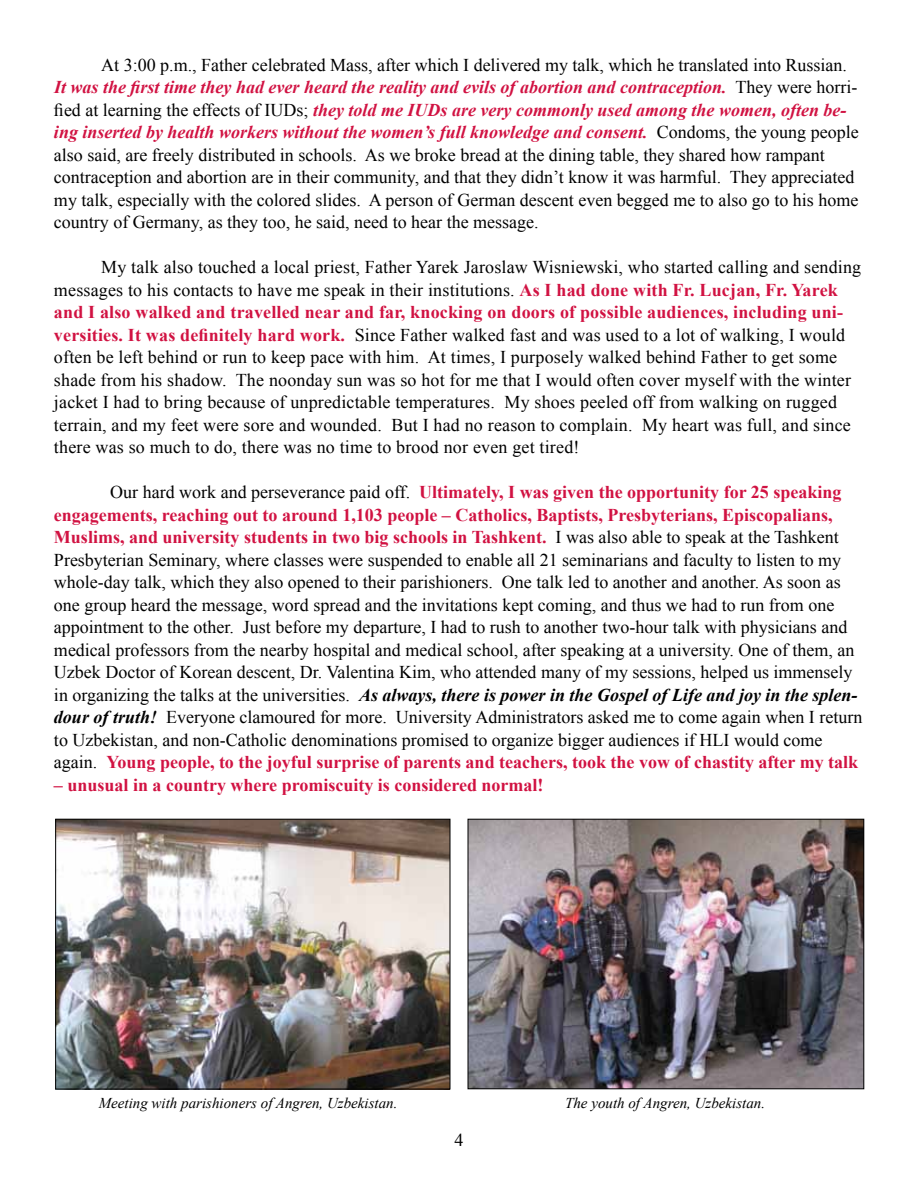
<style>
.page{position:relative;width:918px;height:1188px;background:#fff}
.page>*{position:absolute;margin:0;border:0;box-sizing:border-box;transform-origin:0 0}
.t1{font:18px/22.5px "Times New Roman";color:#000}
.t2{font:700 18px "Times New Roman";color:#d11242}
.t3{font:italic 15px "Times New Roman";color:#000}
.s1{font-weight:700;font-style:italic;color:#d11242}
.s2{font-weight:700;color:#d11242}
.s3{font-weight:700;font-style:italic}
</style>
<div class="page">
<img style="left:57px;top:821px;width:391px;height:266px">
<div style="left:55px;top:819px;width:395px;height:270px;border:1px solid #000"></div>
<img style="left:470px;top:821px;width:392px;height:266px">
<div style="left:468px;top:819px;width:396px;height:270px;border:1px solid #000"></div>
<p class="t1" style="left:54px;top:53px;width:806px;text-indent:47px">At 3:00 p.m., Father celebrated Mass, after which I delivered my talk, which he translated into Russian.<br><span class="s1">It was the first time they had ever heard the reality and evils of abortion and contraception.</span> They were horri&shy;fied at learning the effects of IUDs; <span class="s1">they told me IUDs are very commonly used among the women, often be&shy;ing inserted by health workers without the women’s full knowledge and consent.</span> Condoms, the young people also said, are freely distributed in schools. As we broke bread at the dining table, they shared how rampant contraception and abortion are in their community, and that they didn’t know it was harmful. They appreciated my talk, especially with the colored slides. A person of German descent even begged me to also go to his home country of Germany, as they too, he said, need to hear the message.</p>
<p class="t1" style="left:54px;top:256px;width:809px;text-indent:47px">My talk also touched a local priest, Father Yarek Jaroslaw Wisniewski, who started calling and sending messages to his contacts to have me speak in their institutions. <span class="s2">As I had done with Fr. Lucjan, Fr. Yarek and I also walked and travelled near and far, knocking on doors of possible audiences, including uni&shy;versities. It was definitely hard work.</span> Since Father walked fast and was used to a lot of walking, I would often be left behind or run to keep pace with him. At times, I purposely walked behind Father to get some shade from his shadow. The noonday sun was so hot for me that I would often cover myself with the winter jacket I had to bring because of unpredictable temperatures. My shoes peeled off from walking on rugged terrain, and my feet were sore and wounded. But I had no reason to complain. My heart was full, and since there was so much to do, there was no time to brood nor even get tired!</p>
<p class="t1" style="left:54px;top:481px;width:810px;text-indent:56px">Our hard work and perseverance paid off. <span class="s2">Ultimately, I was given the opportunity for 25 speaking engagements, reaching out to around 1,103 people – Catholics, Baptists, Presbyterians, Episcopalians, Muslims, and university students in two big schools in Tashkent.</span> I was also able to speak at the Tashkent Presbyterian Seminary, where classes were suspended to enable all 21 seminarians and faculty to listen to my whole-day talk, which they also opened to their parishioners. One talk led to another and another. As soon as one group heard the message, word spread and the invitations kept coming, and thus we had to run from one appointment to the other. Just before my departure, I had to rush to another two-hour talk with physicians and medical professors from the nearby hospital and medical school, after speaking at a university. One of them, an Uzbek Doctor of Korean descent, Dr. Valentina Kim, who attended many of my sessions, helped us immensely in organizing the talks at the universities. <span class="s3">As always, there is power in the Gospel of Life and joy in the splen&shy;dour of truth!</span> Everyone clamoured for more. University Administrators asked me to come again when I return to Uzbekistan, and non-Catholic denominations promised to organize bigger audiences if HLI would come again. <span class="s2">Young people, to the joyful surprise of parents and teachers, took the vow of chastity after my talk</span></p>
<p class="t2" style="left:54px;top:775px;width:491px">– unusual in a country where promiscuity is considered normal!</p>
<p class="t3" style="left:99px;top:1094px;width:300px">Meeting with parishioners of Angren, Uzbekistan.</p>
<p class="t3" style="left:565px;top:1094px;width:201px">The youth of Angren, Uzbekistan.</p>
<p class="t1" style="left:454px;top:1129px;width:10px">4</p>
</div>
